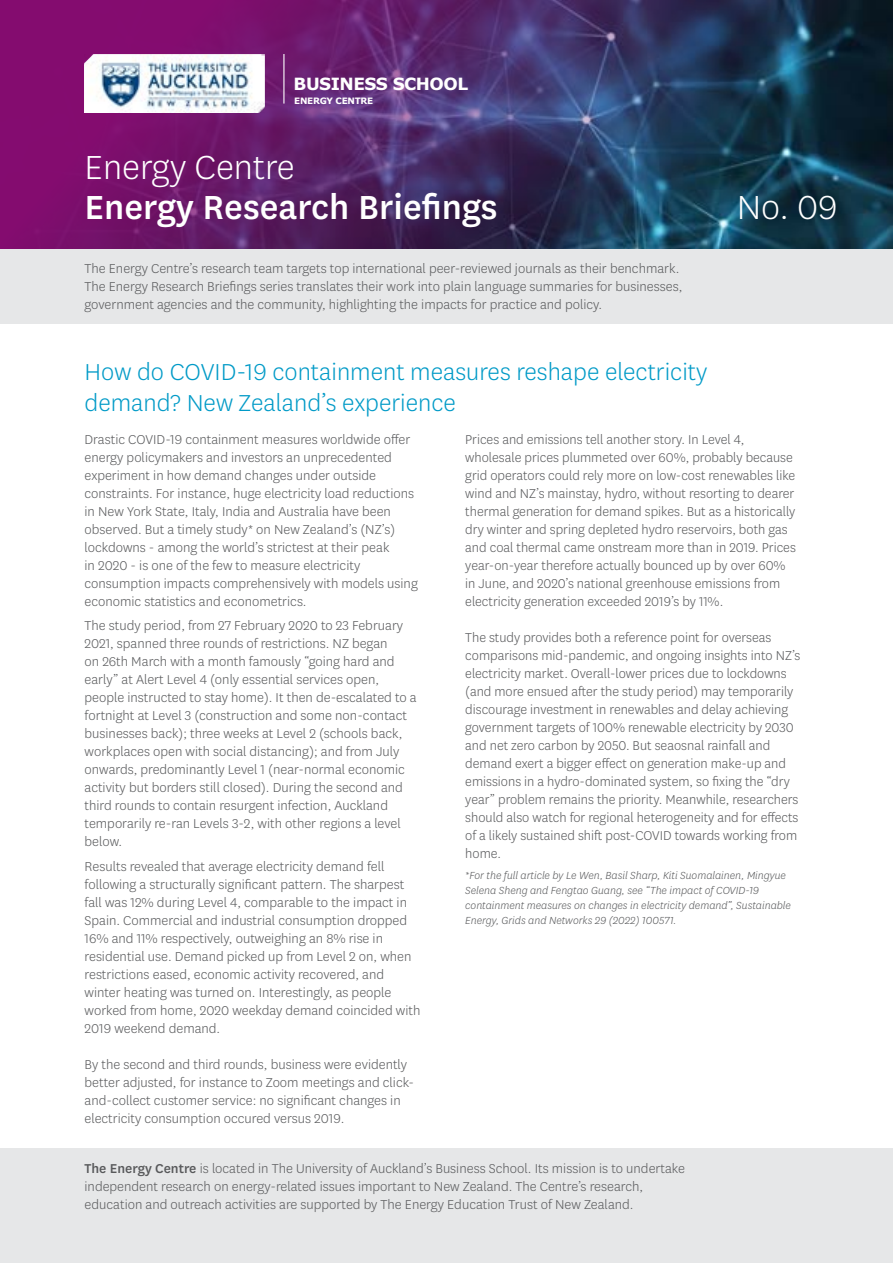
<style>
.page{position:relative;width:893px;height:1263px;background:#fff}
.page>*{position:absolute;margin:0;border:0;box-sizing:border-box;transform-origin:0 0}
.t1{font:500 39px "National";color:#fff}
.t2{font:300 39px "National";color:#fff}
.t3{font:300 27px/31.5px "National";color:#009ac7}
.t4{font:700 16.95px "Verdana";letter-spacing:-.03em;color:#fff}
.t5{font:300 15px/18px "National";color:#58595b}
.t6{font:italic 300 12px/15px "National";color:#58595b}
.t7{font:700 8.85px "Verdana";letter-spacing:-.03em;color:#fff}
.s1{font-weight:500}
</style>
<div class="page">
<div style="left:0;top:249px;width:893px;height:75px;background:#e6e7e8"></div>
<div style="left:0;top:1149px;width:893px;height:114px;background:#e6e7e8"></div>
<img style="left:0;top:0;width:893px;height:249px">
<hr style="left:283px;top:54px;width:1px;height:50px;background:#fff">
<img style="left:85px;top:54px;width:179px;height:59px">
<p class="t4" style="left:294px;top:72px;width:176px">BUSINESS SCHOOL</p>
<p class="t7" style="left:294px;top:94px;width:80px">ENERGY CENTRE</p>
<h1 class="t2" style="left:85px;top:143px;width:212px">Energy Centre</h1>
<h1 class="t1" style="left:85px;top:181px;width:414px">Energy Research Briefings</h1>
<h1 class="t2" style="left:737px;top:183px;width:102px">No. 09</h1>
<p class="t5" style="left:85px;top:259px;width:599px">The Energy Centre’s research team targets top international peer-reviewed journals as their benchmark.<br>The Energy Research Briefings series translates their work into plain language summaries for businesses, government agencies and the community, highlighting the impacts for practice and policy.</p>
<h2 class="t3" style="left:85px;top:355px;width:624px">How do COVID-19 containment measures reshape electricity demand? New Zealand’s experience</h2>
<p class="t5" style="left:85px;top:430px;width:335px">Drastic COVID-19 containment measures worldwide offer energy policymakers and investors an unprecedented experiment in how demand changes under outside constraints. For instance, huge electricity load reductions in New York State, Italy, India and Australia have been observed. But a timely study* on New Zealand’s (NZ’s) lockdowns - among the world’s strictest at their peak<br>in 2020 - is one of the few to measure electricity consumption impacts comprehensively with models using economic statistics and econometrics.</p>
<p class="t5" style="left:85px;top:616px;width:334px">The study period, from 27 February 2020 to 23 February 2021, spanned three rounds of restrictions. NZ began<br>on 26th March with a month famously “going hard and early” at Alert Level 4 (only essential services open, people instructed to stay home). It then de-escalated to a fortnight at Level 3 (construction and some non-contact businesses back); three weeks at Level 2 (schools back, workplaces open with social distancing); and from July onwards, predominantly Level 1 (near-normal economic activity but borders still closed). During the second and third rounds to contain resurgent infection, Auckland temporarily re-ran Levels 3-2, with other regions a level below.</p>
<p class="t5" style="left:85px;top:857px;width:337px">Results revealed that average electricity demand fell following a structurally significant pattern. The sharpest fall was 12% during Level 4, comparable to the impact in Spain. Commercial and industrial consumption dropped 16% and 11% respectively, outweighing an 8% rise in residential use. Demand picked up from Level 2 on, when restrictions eased, economic activity recovered, and winter heating was turned on. Interestingly, as people worked from home, 2020 weekday demand coincided with 2019 weekend demand.</p>
<p class="t5" style="left:85px;top:1055px;width:331px">By the second and third rounds, business were evidently better adjusted, for instance to Zoom meetings and click&shy;and-collect customer service: no significant changes in electricity consumption occured versus 2019.</p>
<p class="t5" style="left:465px;top:430px;width:332px">Prices and emissions tell another story. In Level 4, wholesale prices plummeted over 60%, probably because grid operators could rely more on low-cost renewables like wind and NZ’s mainstay, hydro, without resorting to dearer thermal generation for demand spikes. But as a historically dry winter and spring depleted hydro reservoirs, both gas and coal thermal came onstream more than in 2019. Prices year-on-year therefore actually bounced up by over 60% in June, and 2020’s national greenhouse emissions from electricity generation exceeded 2019’s by 11%.</p>
<p class="t5" style="left:465px;top:628px;width:337px">The study provides both a reference point for overseas comparisons mid-pandemic, and ongoing insights into NZ’s electricity market. Overall-lower prices due to lockdowns (and more ensued after the study period) may temporarily discourage investment in renewables and delay achieving government targets of 100% renewable electricity by 2030 and net zero carbon by 2050. But seaosnal rainfall and demand exert a bigger effect on generation make-up and emissions in a hydro-dominated system, so fixing the “dry year” problem remains the priority. Meanwhile, researchers should also watch for regional heterogeneity and for effects of a likely sustained shift post-COVID towards working from home.</p>
<p class="t6" style="left:465px;top:868px;width:327px">*For the full article by Le Wen, Basil Sharp, Kiti Suomalainen, Mingyue Selena Sheng and Fengtao Guang, see “The impact of COVID-19 containment measures on changes in electricity demand”, Sustainable Energy, Grids and Networks 29 (2022) 100571.</p>
<p class="t5" style="left:85px;top:1159px;width:602px"><span class="s1">The Energy Centre</span> is located in The University of Auckland’s Business School. Its mission is to undertake independent research on energy-related issues important to New Zealand. The Centre’s research, education and outreach activities are supported by The Energy Education Trust of New Zealand.</p>
</div>
